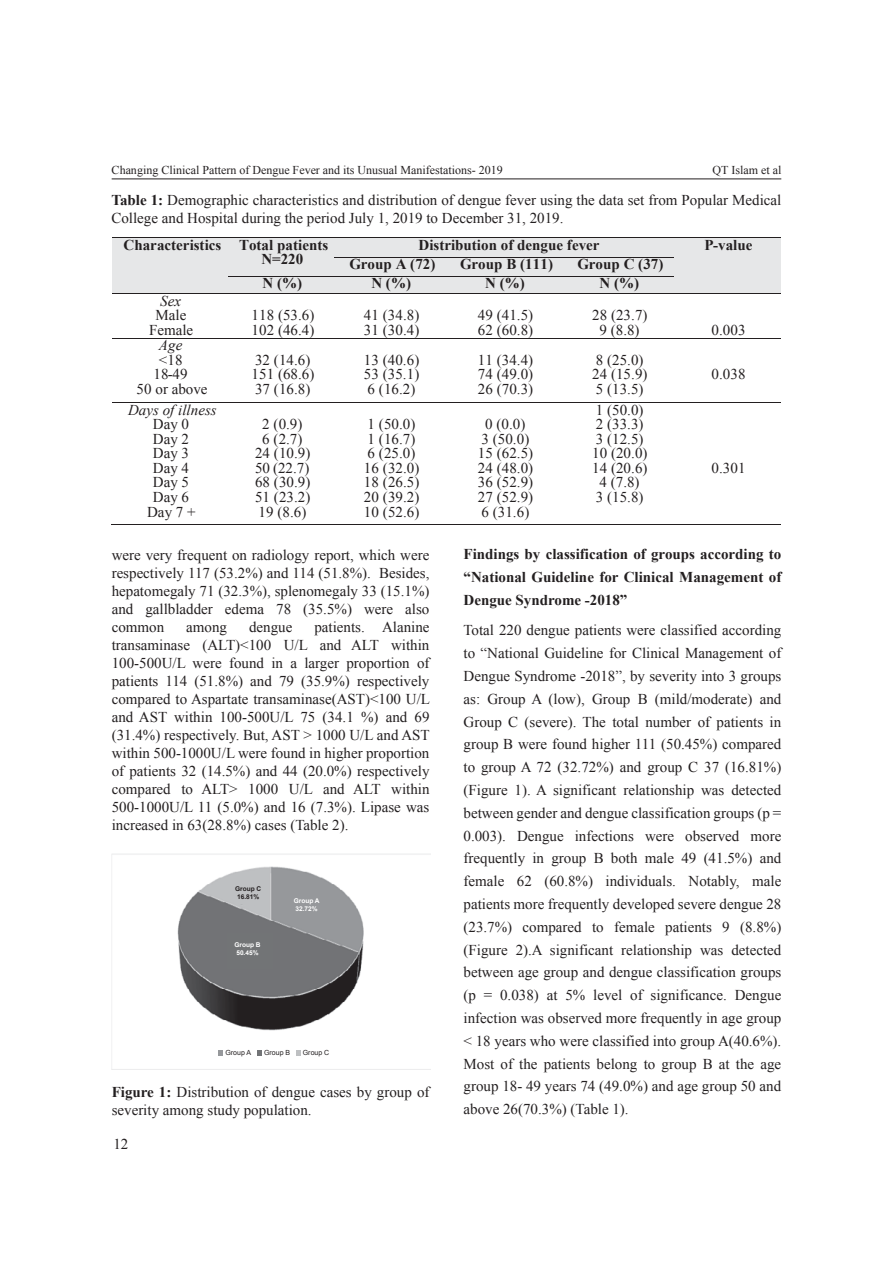
<style>
.page{position:relative;width:893px;height:1263px;background:#fff}
.page>*{position:absolute;margin:0;border:0;box-sizing:border-box;transform-origin:0 0}
.t1{font:15px/14.5px "Times New Roman";color:#231f20}
.t2{font:700 15px/22.8px "Times New Roman";color:#231f20;text-align:justify}
.t3{font:italic 15px "Times New Roman";color:#231f20}
.t4{font:12px "Times New Roman";color:#231f20}
.t5{font:7.05px "Arial";color:#231f20}
.t6{font:700 6.6px/7.8px "Arial";color:#fff;text-align:center}
.t7{font:700 6.6px/7.8px "Arial";color:#231f20;text-align:center}
.s1{font-weight:700}
</style>
<div class="page">
<div style="left:112px;top:238px;width:669px;height:56px;background:#e6e7e8"></div>
<hr style="left:112px;top:179px;width:669px;height:1px;background:#231f20">
<hr style="left:112px;top:237px;width:116px;height:1px;background:#231f20">
<hr style="left:229px;top:237px;width:106px;height:1px;background:#231f20">
<hr style="left:335px;top:237px;width:339px;height:1px;background:#231f20">
<hr style="left:675px;top:237px;width:106px;height:1px;background:#231f20">
<hr style="left:335px;top:257px;width:111px;height:1px;background:#231f20">
<hr style="left:446px;top:257px;width:117px;height:1px;background:#231f20">
<hr style="left:563px;top:257px;width:111px;height:1px;background:#231f20">
<hr style="left:228px;top:276px;width:107px;height:1px;background:#231f20">
<hr style="left:335px;top:276px;width:111px;height:1px;background:#231f20">
<hr style="left:446px;top:276px;width:117px;height:1px;background:#231f20">
<hr style="left:563px;top:276px;width:111px;height:1px;background:#231f20">
<hr style="left:112px;top:294px;width:116px;height:1px;background:#231f20">
<hr style="left:229px;top:294px;width:106px;height:1px;background:#231f20">
<hr style="left:335px;top:294px;width:111px;height:1px;background:#231f20">
<hr style="left:446px;top:294px;width:117px;height:1px;background:#231f20">
<hr style="left:563px;top:294px;width:111px;height:1px;background:#231f20">
<hr style="left:675px;top:294px;width:106px;height:1px;background:#231f20">
<hr style="left:112px;top:338px;width:116px;height:1px;background:#231f20">
<hr style="left:229px;top:338px;width:106px;height:1px;background:#231f20">
<hr style="left:335px;top:338px;width:111px;height:1px;background:#231f20">
<hr style="left:446px;top:338px;width:117px;height:1px;background:#231f20">
<hr style="left:563px;top:338px;width:111px;height:1px;background:#231f20">
<hr style="left:675px;top:338px;width:106px;height:1px;background:#231f20">
<hr style="left:112px;top:402px;width:116px;height:1px;background:#231f20">
<hr style="left:229px;top:402px;width:106px;height:1px;background:#231f20">
<hr style="left:335px;top:402px;width:111px;height:1px;background:#231f20">
<hr style="left:446px;top:402px;width:117px;height:1px;background:#231f20">
<hr style="left:563px;top:402px;width:111px;height:1px;background:#231f20">
<hr style="left:675px;top:402px;width:106px;height:1px;background:#231f20">
<hr style="left:111px;top:524px;width:117px;height:1px;background:#231f20">
<hr style="left:228px;top:524px;width:107px;height:1px;background:#231f20">
<hr style="left:334px;top:524px;width:112px;height:1px;background:#231f20">
<hr style="left:445px;top:524px;width:118px;height:1px;background:#231f20">
<hr style="left:562px;top:524px;width:112px;height:1px;background:#231f20">
<hr style="left:674px;top:524px;width:107px;height:1px;background:#231f20">
<img style="left:111px;top:854px;width:319px;height:215px">
<div style="left:227px;top:934px;width:46px;height:35px;background:#727476"></div>
<div style="left:290px;top:893px;width:38px;height:27px;background:#96989b"></div>
<svg style="left:233px;top:883px;width:29px;height:23px"></svg>
<div style="left:219px;top:1043px;width:117px;height:19px;background:#fff"></div>
<svg style="left:218px;top:1050px;width:4px;height:5px"></svg>
<svg style="left:257px;top:1050px;width:4px;height:5px"></svg>
<svg style="left:296px;top:1050px;width:4px;height:5px"></svg>
<p class="t4" style="left:112px;top:161px;width:393px">Changing Clinical Pattern of Dengue Fever and its Unusual Manifestations- 2019</p>
<p class="t4" style="left:712px;top:161px;width:70px">QT Islam et al</p>
<p class="t1" style="left:111px;top:191px;width:671px;line-height:18.1px"><span class="s1">Table 1:</span> Demographic characteristics and distribution of dengue fever using the data set from Popular Medical<br>College and Hospital during the period July 1, 2019 to December 31, 2019.</p>
<p class="t2" style="left:261px;top:237px;width:68px;line-height:14.5px;text-indent:-138px">Characteristics Total patients<br>N=220</p>
<p class="t2" style="left:419px;top:233px;width:183px">Distribution of dengue fever</p>
<p class="t2" style="left:705px;top:233px;width:49px">P-value</p>
<p class="t2" style="left:349px;top:253px;width:88px">Group A (72)</p>
<p class="t2" style="left:460px;top:253px;width:95px">Group B (111)</p>
<p class="t2" style="left:577px;top:253px;width:88px">Group C (37)</p>
<p class="t2" style="left:262px;top:272px;width:41px">N (%)</p>
<p class="t2" style="left:371px;top:272px;width:41px">N (%)</p>
<p class="t2" style="left:485px;top:272px;width:41px">N (%)</p>
<p class="t2" style="left:599px;top:272px;width:41px">N (%)</p>
<p class="t3" style="left:160px;top:290px;width:22px">Sex</p>
<p class="t1" style="left:149px;top:308px;width:46px;text-align:center">Male<br>Female</p>
<p class="t1" style="left:252px;top:308px;width:64px">118 (53.6)<br>102 (46.4)</p>
<p class="t1" style="left:364px;top:308px;width:57px">41 (34.8)<br>31 (30.4)</p>
<p class="t1" style="left:478px;top:308px;width:57px">49 (41.5)<br>62 (60.8)</p>
<p class="t1" style="left:592px;top:308px;width:57px;text-align:center">28 (23.7)<br>9 (8.8)</p>
<p class="t3" style="left:159px;top:335px;width:25px">Age</p>
<p class="t1" style="left:136px;top:352px;width:73px;text-align:center">&lt;18<br>18-49<br>50 or above</p>
<p class="t1" style="left:252px;top:352px;width:64px">32 (14.6)<br>151 (68.6)<br>37 (16.8)</p>
<p class="t1" style="left:364px;top:352px;width:57px;text-align:justify">13 (40.6)<br>53 (35.1)<br>6 (16.2)</p>
<p class="t1" style="left:478px;top:352px;width:57px;text-align:justify">11 (34.4)<br>74 (49.0)<br>26 (70.3)</p>
<p class="t1" style="left:592px;top:352px;width:57px">8 (25.0)<br>24 (15.9)<br>5 (13.5)</p>
<p class="t3" style="left:128px;top:399px;width:90px">Days of illness</p>
<p class="t1" style="left:147px;top:417px;width:50px;text-align:center">Day 0<br>Day 2<br>Day 3<br>Day 4<br>Day 5<br>Day 6<br>Day 7 +</p>
<p class="t1" style="left:255px;top:417px;width:57px;text-align:center">2 (0.9)<br>6 (2.7)<br>24 (10.9)<br>50 (22.7)<br>68 (30.9)<br>51 (23.2)<br>19 (8.6)</p>
<p class="t1" style="left:364px;top:417px;width:57px">1 (50.0)<br>1 (16.7)<br>6 (25.0)<br>16 (32.0)<br>18 (26.5)<br>20 (39.2)<br>10 (52.6)</p>
<p class="t1" style="left:478px;top:417px;width:57px;text-align:center">0 (0.0)<br>3 (50.0)<br>15 (62.5)<br>24 (48.0)<br>36 (52.9)<br>27 (52.9)<br>6 (31.6)</p>
<p class="t1" style="left:592px;top:402px;width:57px;text-align:center">1 (50.0)<br>2 (33.3)<br>3 (12.5)<br>10 (20.0)<br>14 (20.6)<br>4 (7.8)<br>3 (15.8)</p>
<p class="t1" style="left:711px;top:322px;width:36px">0.003</p>
<p class="t1" style="left:711px;top:367px;width:36px">0.038</p>
<p class="t1" style="left:711px;top:460px;width:36px">0.301</p>
<p class="t1" style="left:112px;top:546px;width:319px;line-height:18px;text-align:justify">were very frequent on radiology report, which were respectively 117 (53.2%) and 114 (51.8%). Besides, hepatomegaly 71 (32.3%), splenomegaly 33 (15.1%) and gallbladder edema 78 (35.5%) were also common</p>
<p class="t1" style="left:112px;top:618px;width:320px;line-height:18px;text-align:justify;text-indent:203px">patients. Alanine transaminase (ALT)&lt;100 U/L and ALT within 100-500U/L were found in a larger proportion of patients 114 (51.8%) and 79 (35.9%) respectively compared to Aspartate transaminase(AST)&lt;100 U/L and AST within 100-500U/L 75 (34.1 %) and 69 (31.4%) respectively. But, AST &gt; 1000 U/L and AST within 500-1000U/L were found in higher proportion of patients 32 (14.5%) and 44 (20.0%) respectively compared to ALT&gt; 1000 U/L and ALT within 500-1000U/L 11 (5.0%) and 16 (7.3%). Lipase was increased in 63(28.8%) cases (Table 2).</p>
<p class="t1" style="left:186px;top:619px;width:42px">among</p>
<p class="t1" style="left:249px;top:619px;width:45px">dengue</p>
<p class="t7" style="left:235px;top:885px;width:28px">Group C<br>16.81%</p>
<p class="t6" style="left:234px;top:941px;width:28px">Group B<br>50.45%</p>
<p class="t6" style="left:294px;top:897px;width:27px;text-align:left">Group A<br>32.72%</p>
<p class="t5" style="left:225px;top:1048px;width:27px">Group A</p>
<p class="t5" style="left:264px;top:1048px;width:28px">Group B</p>
<p class="t5" style="left:303px;top:1048px;width:28px">Group C</p>
<p class="t1" style="left:112px;top:1083px;width:319px;line-height:18px"><span class="s1">Figure 1:</span> Distribution of dengue cases by group of severity among study population.</p>
<p class="t1" style="left:113px;top:1137px;width:16px">12</p>
<p class="t2" style="left:463px;top:543px;width:319px">Findings by classification of groups according to “National Guideline for Clinical Management of Dengue Syndrome -2018”</p>
<p class="t1" style="left:463px;top:619px;width:319px;line-height:22.8px;text-align:justify">Total 220 dengue patients were classified according to “National Guideline for Clinical Management of Dengue Syndrome -2018”, by severity into 3 groups as: Group A (low), Group B (mild/moderate) and Group C (severe). The total number of patients in group B were found higher 111 (50.45%) compared to group A 72 (32.72%) and group C 37 (16.81%) (Figure 1). A significant relationship was detected between gender and dengue classification groups (p = 0.003). Dengue infections were observed more frequently in group B both male 49 (41.5%) and female 62 (60.8%) individuals. Notably, male patients more frequently developed severe dengue 28 (23.7%) compared to female patients 9 (8.8%) (Figure 2).A significant relationship was detected between age group and dengue classification groups (p = 0.038) at 5% level of significance. Dengue infection was observed more frequently in age group &lt; 18 years who were classified into group A(40.6%).<br>Most of the patients belong to group B at the age group 18- 49 years 74 (49.0%) and age group 50 and above 26(70.3%) (Table 1).</p>
</div>
